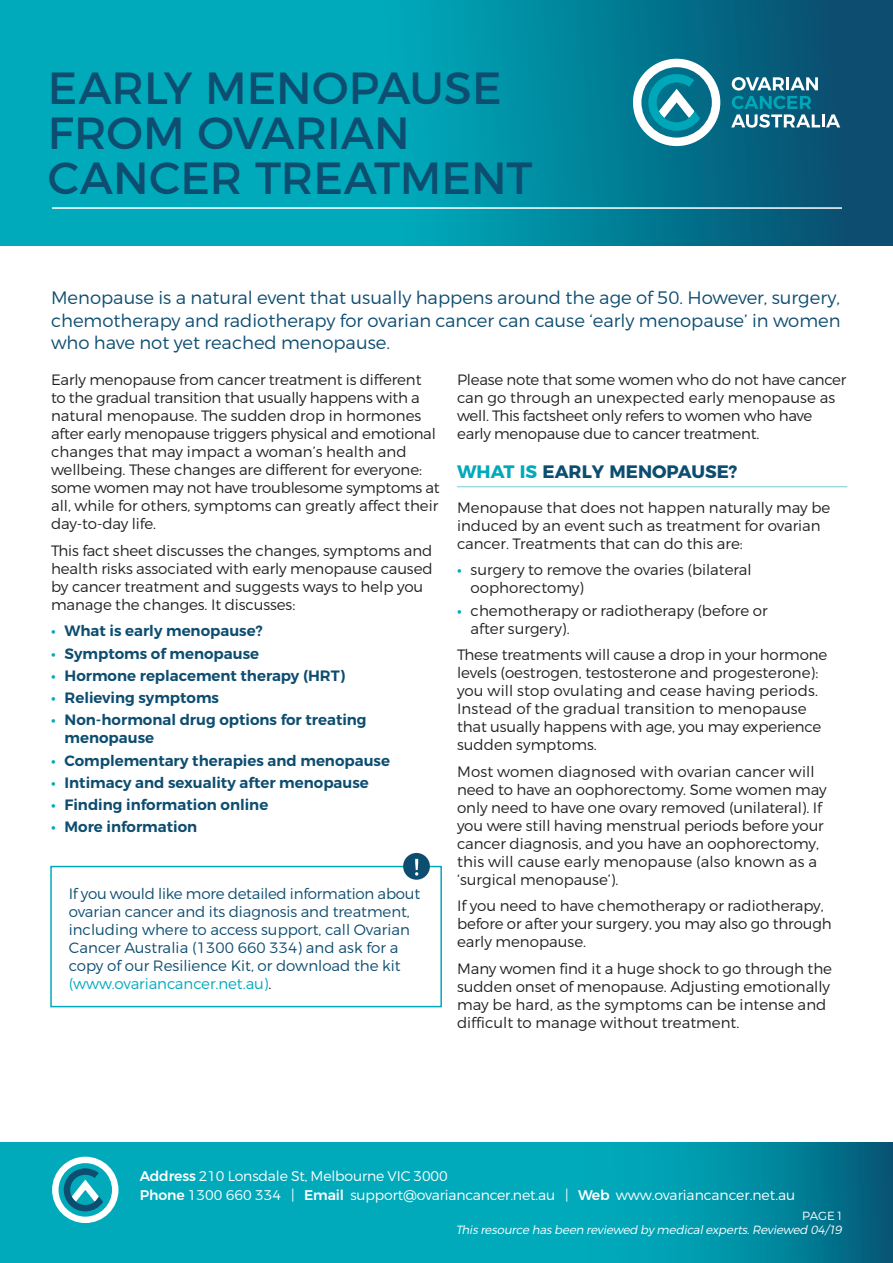
<style>
.page{position:relative;width:893px;height:1263px;background:#fff}
.page>*{position:absolute;margin:0;border:0;box-sizing:border-box;transform-origin:0 0}
.t1{font:45px/45px "Montserrat";color:#0d4d70}
.t2{font:300 18px/22.5px "Montserrat";color:#0d4d70;text-align:justify}
.Sub_heading_1{font:700 18px "Montserrat";color:#0d4d70}
.Body_OCA{font:300 15px/18px "Montserrat";letter-spacing:-.005em;color:#231f20}
.Body_OCA-2{font:600 15px/18px "Montserrat";color:#0d4d70}
.Body_OCA-3{font:300 15px/18px "Montserrat";letter-spacing:-.005em;color:#0d4d70}
.Body_OCA-4{font:300 13.95px "Montserrat";letter-spacing:-.01em;color:#fff}
.Body_OCA-5{font:italic 300 11.85px "Montserrat";color:#fff}
.t3{font:300 11.85px "Montserrat";color:#fff}
.s1{color:#0ab}
.s2{font-weight:600;color:#0ab}
.s3{color:#231f20}
.s4{font-weight:500}
</style>
<div class="page">
<div style="left:0;top:0;width:893px;height:245px;background:#0ab"></div>
<div style="left:296px;top:0;width:597px;height:245px;background:linear-gradient(to right,#00b8c6,#09486a)"></div>
<hr style="left:52px;top:207px;width:790px;height:2px;background:#fff">
<hr style="left:457px;top:486px;width:390px;height:1px;background:#74cdd7">
<svg style="left:731px;top:77px;width:109px;height:51px;background:#3d849b"></svg>
<svg style="left:633px;top:59px;width:87px;height:87px;background:#55a6b6"></svg>
<div style="left:0;top:1142px;width:893px;height:121px;background:#0ab"></div>
<svg style="left:677px;top:1142px;width:216px;height:121px"></svg>
<svg style="left:52px;top:1157px;width:66px;height:66px"></svg>
<div style="left:50px;top:866px;width:392px;height:141px;border:2px solid #0ab"></div>
<div style="left:403px;top:853px;width:27px;height:27px;background:#0d4d70;border-radius:50%"></div>
<svg style="left:415px;top:859px;width:3px;height:17px"></svg>
<p class="t1" style="left:48px;top:62px;width:486px">EARLY MENOPAUSE<br>FROM OVARIAN<br>CANCER TREATMENT</p>
<p class="t2" style="left:51px;top:285px;width:791px">Menopause is a natural event that usually happens around the age of 50. However, surgery, chemotherapy and radiotherapy for ovarian cancer can cause ‘early menopause’ in women who have not yet reached menopause.</p>
<p class="Body_OCA" style="left:51px;top:370px;width:390px">Early menopause from cancer treatment is different to the gradual transition that usually happens with a natural menopause. The sudden drop in hormones after early menopause triggers physical and emotional changes that may impact a woman’s health and wellbeing. These changes are different for everyone: some women may not have troublesome symptoms at all, while for others, symptoms can greatly affect their day-to-day life.</p>
<p class="Body_OCA" style="left:51px;top:540px;width:383px">This fact sheet discusses the changes, symptoms and health risks associated with early menopause caused by cancer treatment and suggests ways to help you manage the changes. It discusses:</p>
<p class="Body_OCA-2" style="left:51px;top:621px;width:213px"><span class="s1">•</span> What is early menopause?</p>
<p class="Body_OCA-2" style="left:51px;top:643px;width:210px"><span class="s1">•</span> Symptoms of menopause</p>
<p class="Body_OCA-2" style="left:51px;top:665px;width:296px"><span class="s1">•</span> Hormone replacement therapy (HRT)</p>
<p class="Body_OCA-2" style="left:51px;top:687px;width:170px"><span class="s1">•</span> Relieving symptoms</p>
<p class="Body_OCA-2" style="left:65px;top:710px;width:304px;text-indent:-14px"><span class="s1">•</span> Non-hormonal drug options for treating menopause</p>
<p class="Body_OCA-2" style="left:51px;top:750px;width:340px"><span class="s1">•</span> Complementary therapies and menopause</p>
<p class="Body_OCA-2" style="left:51px;top:772px;width:319px"><span class="s1">•</span> Intimacy and sexuality after menopause</p>
<p class="Body_OCA-2" style="left:51px;top:794px;width:219px"><span class="s1">•</span> Finding information online</p>
<p class="Body_OCA-2" style="left:51px;top:817px;width:148px"><span class="s1">•</span> More information</p>
<p class="Body_OCA" style="left:457px;top:370px;width:391px">Please note that some women who do not have cancer can go through an unexpected early menopause as well. This factsheet only refers to women who have early menopause due to cancer treatment.</p>
<p class="Sub_heading_1" style="left:457px;top:457px;width:282px"><span class="s1">WHAT IS</span> EARLY MENOPAUSE?</p>
<p class="Body_OCA" style="left:457px;top:497px;width:375px">Menopause that does not happen naturally may be induced by an event such as treatment for ovarian cancer. Treatments that can do this are:</p>
<p class="Body_OCA" style="left:471px;top:560px;width:282px;text-indent:-14px"><span class="s2">•</span> surgery to remove the ovaries (bilateral oophorectomy)</p>
<p class="Body_OCA" style="left:471px;top:600px;width:299px;text-indent:-14px"><span class="s2">•</span> chemotherapy or radiotherapy (before or after surgery).</p>
<p class="Body_OCA" style="left:457px;top:644px;width:372px">These treatments will cause a drop in your hormone levels (oestrogen, testosterone and progesterone): you will stop ovulating and cease having periods.<br>Instead of the gradual transition to menopause that usually happens with age, you may experience sudden symptoms.</p>
<p class="Body_OCA" style="left:457px;top:761px;width:371px">Most women diagnosed with ovarian cancer will need to have an oophorectomy. Some women may only need to have one ovary removed (unilateral). If you were still having menstrual periods before your cancer diagnosis, and you have an oophorectomy, this will cause early menopause (also known as a ‘surgical menopause’).</p>
<p class="Body_OCA" style="left:457px;top:895px;width:376px">If you need to have chemotherapy or radiotherapy, before or after your surgery, you may also go through early menopause.</p>
<p class="Body_OCA" style="left:457px;top:958px;width:376px">Many women find it a huge shock to go through the sudden onset of menopause. Adjusting emotionally may be hard, as the symptoms can be intense and difficult to manage without treatment.</p>
<p class="Body_OCA-3" style="left:69px;top:883px;width:353px">If you would like more detailed information about ovarian cancer and its diagnosis and treatment, including where to access support, call Ovarian Cancer Australia (1300 660 334) and ask for a copy of our Resilience Kit, or download the kit <span class="s1">(www.ovariancancer.net.au)</span><span class="s3">.</span></p>
<p class="Body_OCA-4" style="left:140px;top:1165px;width:309px"><span class="s4">Address</span> 210 Lonsdale St, Melbourne VIC 3000</p>
<p class="Body_OCA-4" style="left:140px;top:1184px;width:657px"><span class="s4">Phone</span> 1300 660 334 | <span class="s4">Email</span> support@ovariancancer.net.au | <span class="s4">Web</span> www.ovariancancer.net.au</p>
<p class="Body_OCA-5" style="left:456px;top:1221px;width:391px">Thisresource hasbeen reviewed by medicalexperts.Reviewed 04/19</p>
<p class="t3" style="left:802px;top:1206px;width:41px">PAGE 1</p>
</div>
